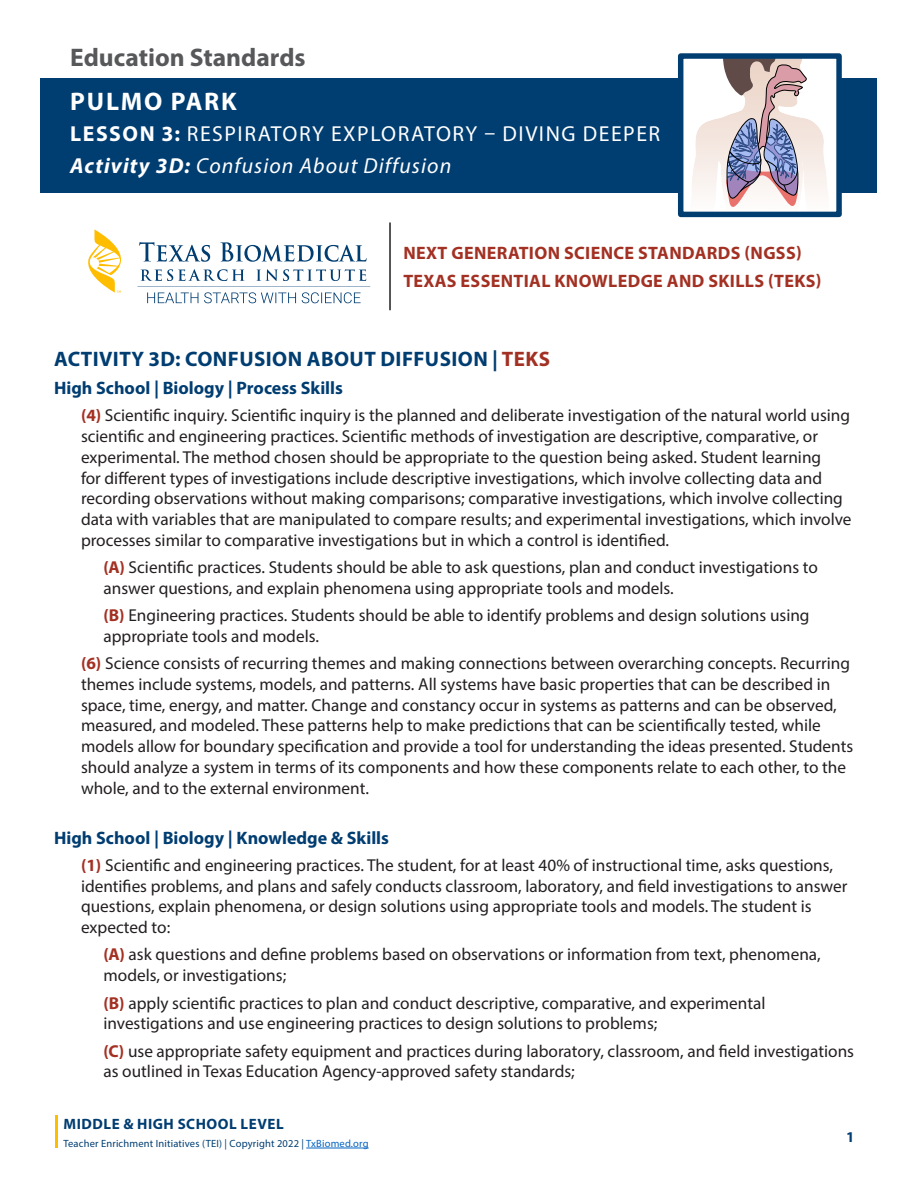
<style>
.page{position:relative;width:918px;height:1188px;background:#fff}
.page>*{position:absolute;margin:0;border:0;box-sizing:border-box;transform-origin:0 0}
.t1{font:700 25.5px "Myriad Pro";color:#57585a}
.t2{font:700 25.5px "Myriad Pro";letter-spacing:.07em;color:#fff}
.t3{font:21.75px/31.5px "Myriad Pro";letter-spacing:.07em;color:#fff}
.t4{font:700 21px "Myriad Pro";letter-spacing:.02em;color:#003d71}
.t5{font:700 18px/28.3px "Myriad Pro";letter-spacing:.02em;color:#a33123}
.t6{font:700 18px "Myriad Pro";color:#003d71}
.t7{font:17.25px/20.7px "Myriad Pro";color:#231f20}
.t8{font:700 15px "Myriad Pro";letter-spacing:.035em;color:#003d71}
.t9{font:10.5px "Myriad Pro";letter-spacing:.015em;color:#003d71}
.s1{font-weight:700}
.s2{font-weight:700;font-style:italic}
.s3{font-style:italic}
.s4{color:#a33123}
.s5{font-weight:700;color:#a33123}
.s6{color:#0563c1}
</style>
<div class="page">
<hr style="left:306px;top:1148px;width:63px;height:1px;background:#0563c1">
<hr style="left:55px;top:1116px;width:2px;height:32px;background:#ffbd00">
<div style="left:40px;top:78px;width:838px;height:115px;background:#003d71"></div>
<div style="left:681px;top:56px;width:158px;height:158px;background:#fff"></div>
<svg style="left:692px;top:59px;width:136px;height:148px"></svg>
<div style="left:678px;top:53px;width:164px;height:164px;border:5px solid #003d71"></div>
<svg style="left:88px;top:229px;width:282px;height:74px"></svg>
<hr style="left:389px;top:223px;width:2px;height:87px;background:#231f20">
<h1 class="t1" style="left:70px;top:41px;width:237px">Education Standards</h1>
<h1 class="t2" style="left:70px;top:85px;width:168px">PULMO PARK</h1>
<p class="t3" style="left:70px;top:118px;width:592px"><span class="s1">LESSON 3:</span> RESPIRATORY EXPLORATORY – DIVING DEEPER<br><span class="s2">Activity 3D:</span> <span class="s3">Confusion About Diffusion</span></p>
<p class="t5" style="left:403px;top:238px;width:420px">NEXT GENERATION SCIENCE STANDARDS (NGSS)<br>TEXAS ESSENTIAL KNOWLEDGE AND SKILLS (TEKS)</p>
<p class="t4" style="left:54px;top:345px;width:498px">ACTIVITY 3D: CONFUSION ABOUT DIFFUSION | <span class="s4">TEKS</span></p>
<p class="t6" style="left:54px;top:376px;width:290px">High School | Biology | Process Skills</p>
<p class="t7" style="left:81px;top:405px;width:772px"><span class="s5">(4)</span> Scientific inquiry. Scientific inquiry is the planned and deliberate investigation of the natural world using scientific and engineering practices. Scientific methods of investigation are descriptive, comparative, or experimental. The method chosen should be appropriate to the question being asked. Student learning<br>for different types of investigations include descriptive investigations, which involve collecting data and recording observations without making comparisons; comparative investigations, which involve collecting data with variables that are manipulated to compare results; and experimental investigations, which involve processes similar to comparative investigations but in which a control is identified.</p>
<p class="t7" style="left:103px;top:557px;width:716px"><span class="s5">(A)</span> Scientific practices. Students should be able to ask questions, plan and conduct investigations to answer questions, and explain phenomena using appropriate tools and models.</p>
<p class="t7" style="left:103px;top:605px;width:708px"><span class="s5">(B)</span> Engineering practices. Students should be able to identify problems and design solutions using appropriate tools and models.</p>
<p class="t7" style="left:81px;top:653px;width:774px"><span class="s5">(6)</span> Science consists of recurring themes and making connections between overarching concepts. Recurring themes include systems, models, and patterns. All systems have basic properties that can be described in space, time, energy, and matter. Change and constancy occur in systems as patterns and can be observed, measured, and modeled. These patterns help to make predictions that can be scientifically tested, while models allow for boundary specification and provide a tool for understanding the ideas presented. Students should analyze a system in terms of its components and how these components relate to each other, to the whole, and to the external environment.</p>
<p class="t6" style="left:54px;top:826px;width:337px">High School | Biology | Knowledge &amp; Skills</p>
<p class="t7" style="left:81px;top:855px;width:768px"><span class="s5">(1)</span> Scientific and engineering practices. The student, for at least 40% of instructional time, asks questions, identifies problems, and plans and safely conducts classroom, laboratory, and field investigations to answer questions, explain phenomena, or design solutions using appropriate tools and models. The student is expected to:</p>
<p class="t7" style="left:103px;top:944px;width:719px"><span class="s5">(A)</span> ask questions and define problems based on observations or information from text, phenomena, models, or investigations;</p>
<p class="t7" style="left:103px;top:992px;width:664px"><span class="s5">(B)</span> apply scientific practices to plan and conduct descriptive, comparative, and experimental investigations and use engineering practices to design solutions to problems;</p>
<p class="t7" style="left:103px;top:1040px;width:752px"><span class="s5">(C)</span> use appropriate safety equipment and practices during laboratory, classroom, and field investigations as outlined in Texas Education Agency-approved safety standards;</p>
<p class="t8" style="left:64px;top:1114px;width:222px">MIDDLE &amp; HIGH SCHOOL LEVEL</p>
<p class="t9" style="left:64px;top:1137px;width:307px">Teacher Enrichment Initiatives (TEI) | Copyright 2022 | <span class="s6">TxBiomed.org</span></p>
<p class="t8" style="left:846px;top:1127px;width:10px">1</p>
</div>
